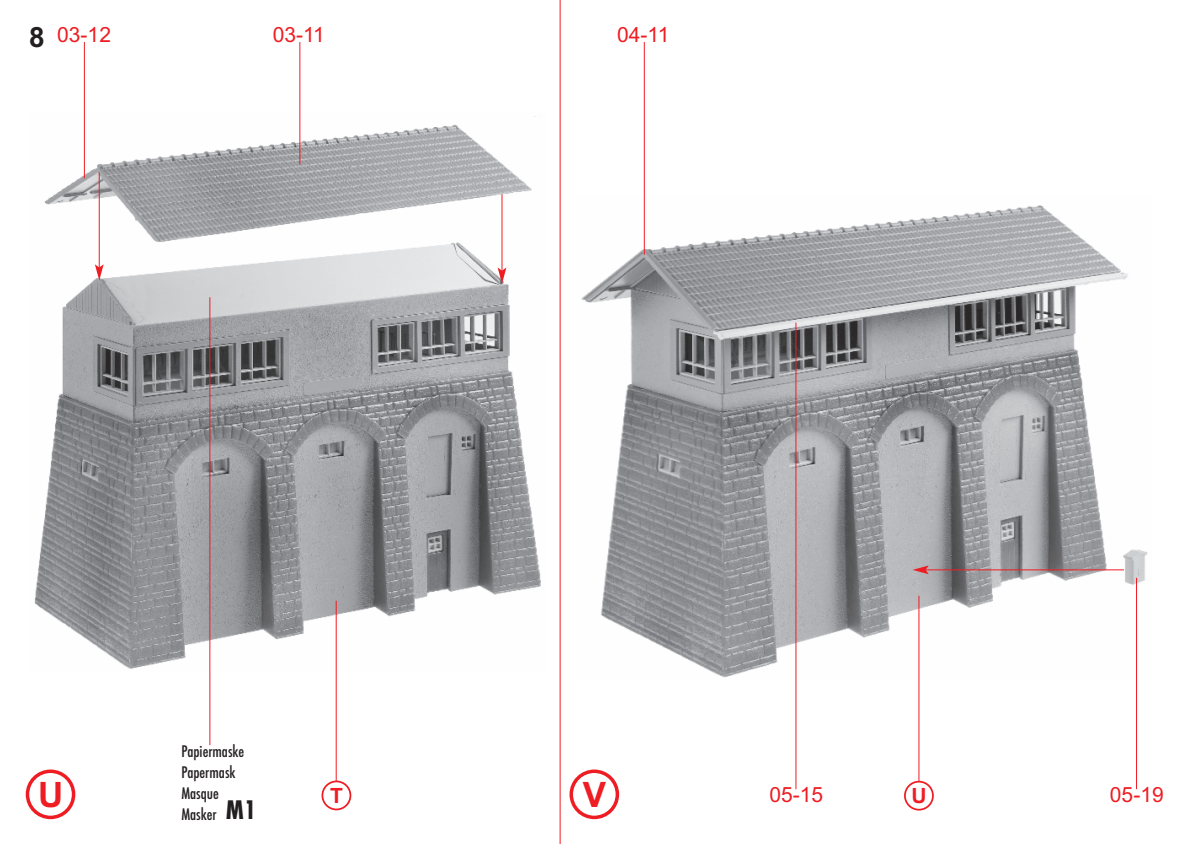
<style>
.page{position:relative;width:1191px;height:844px;background:#fff}
.page>*{position:absolute;margin:0;border:0;box-sizing:border-box;transform-origin:0 0}
.t1{font:700 35px "Arial";color:#ee1d23}
.t2{font:700 28px "Arial";color:#231f20}
.t3{font:21px "Arial";color:#ee1d23}
.t4{font:700 21px "Arial";color:#ee1d23}
.t5{font:17.5px/21px "Futura EF Medium Con";color:#231f20}
.s1{font-family:"Futura EF Bold Con";font-size:28px}
</style>
<div class="page">
<img style="left:34px;top:112px;width:507px;height:559px">
<img style="left:581px;top:196px;width:567px;height:484px">
<hr style="left:559px;top:0;width:1px;height:843px;background:#ee1d23">
<svg style="left:26px;top:769px;width:49px;height:50px"></svg>
<svg style="left:569px;top:769px;width:50px;height:50px"></svg>
<svg style="left:321px;top:780px;width:30px;height:30px"></svg>
<svg style="left:904px;top:780px;width:29px;height:30px"></svg>
<hr style="left:99px;top:172px;width:1px;height:95px;background:#ee1d23">
<svg style="left:95px;top:264px;width:9px;height:16px"></svg>
<hr style="left:501px;top:194px;width:1px;height:76px;background:#ee1d23">
<svg style="left:497px;top:267px;width:9px;height:16px"></svg>
<hr style="left:925px;top:569px;width:199px;height:1px;background:#ee1d23">
<svg style="left:912px;top:565px;width:16px;height:9px"></svg>
<hr style="left:299px;top:42px;width:1px;height:122px;background:#ee1d23">
<hr style="left:644px;top:42px;width:1px;height:212px;background:#ee1d23">
<hr style="left:84px;top:42px;width:1px;height:136px;background:#ee1d23">
<hr style="left:209px;top:297px;width:1px;height:448px;background:#ee1d23">
<hr style="left:336px;top:600px;width:1px;height:181px;background:#ee1d23">
<hr style="left:918px;top:595px;width:1px;height:186px;background:#ee1d23">
<hr style="left:1136px;top:577px;width:1px;height:212px;background:#ee1d23">
<hr style="left:795px;top:322px;width:1px;height:467px;background:#ee1d23">
<h2 class="t2" style="left:29px;top:21px;width:17px">8</h2>
<p class="t3" style="left:57px;top:22px;width:55px">03-12</p>
<p class="t3" style="left:273px;top:22px;width:54px">03-11</p>
<p class="t3" style="left:617px;top:22px;width:54px">04-11</p>
<p class="t5" style="left:181px;top:741px;width:76px">Papiermaske<br>Papermask<br>Masque<br>Masker <span class="s1">M1</span></p>
<h1 class="t1" style="left:38px;top:774px;width:27px">U</h1>
<p class="t4" style="left:330px;top:783px;width:14px">T</p>
<h1 class="t1" style="left:583px;top:774px;width:25px">V</h1>
<p class="t4" style="left:911px;top:783px;width:17px">U</p>
<p class="t3" style="left:769px;top:782px;width:55px">05-15</p>
<p class="t3" style="left:1110px;top:782px;width:55px">05-19</p>
</div>
